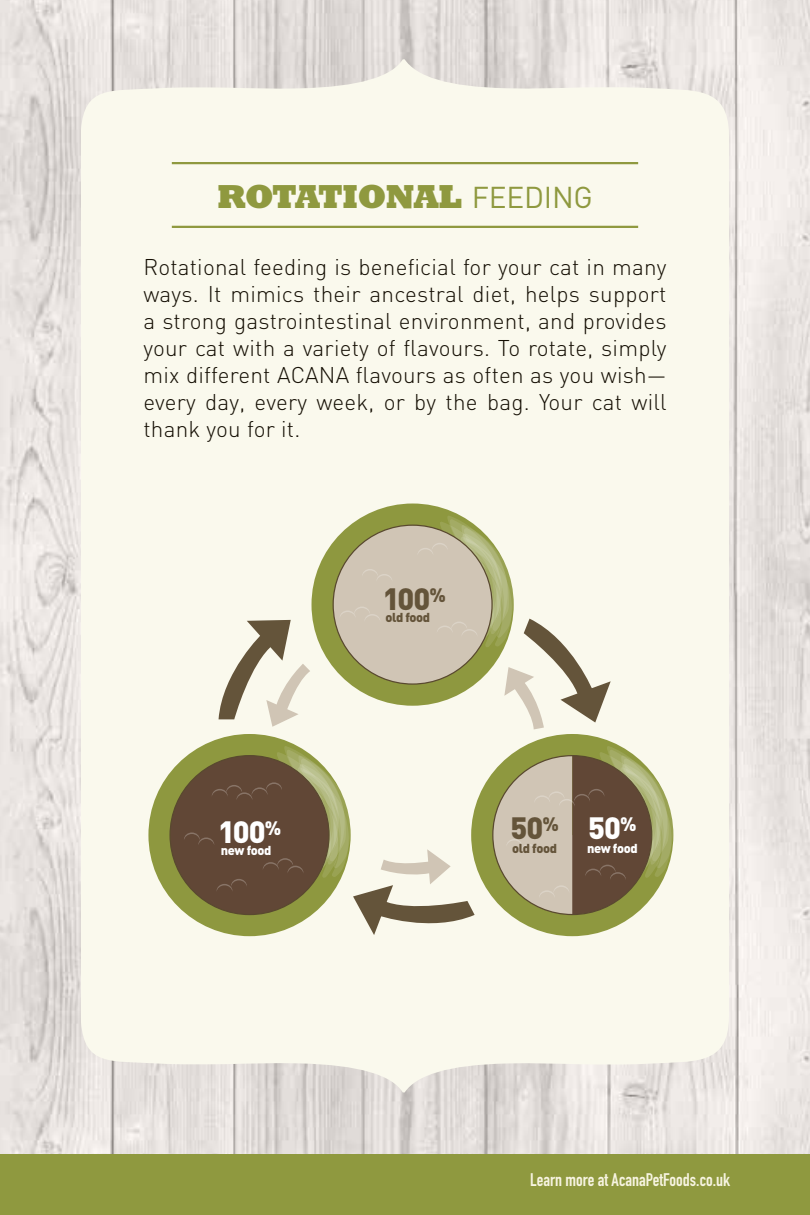
<style>
.page{position:relative;width:810px;height:1215px;background:#fff}
.page>*{position:absolute;margin:0;border:0;box-sizing:border-box;transform-origin:0 0}
.t1{font:800 33.75px "Rockwell Std";letter-spacing:-.035em;color:#8f993f}
.t2{font:900 30.38px "DIN";color:#fff}
.t3{font:900 30.38px "DIN";color:#64543a}
.t4{font:300 22.5px/27px "DIN";letter-spacing:.01em;color:#140e03;text-align:justify}
.t5{font:700 18px "DIN Condensed";color:#f7f4e1}
.t6{font:900 12.83px "DIN";letter-spacing:-.03em;color:#fff}
.t7{font:900 12.83px "DIN";letter-spacing:-.03em;color:#64543a}
.s1{font-family:"DIN";font-weight:400;font-size:29.7px}
</style>
<div class="page">
<img style="left:0;top:0;width:810px;height:1154px">
<svg style="left:81px;top:59px;width:648px;height:373px;background:#f8f6eb"></svg>
<div style="left:81px;top:432px;width:648px;height:660px;background:#faf9ed"></div>
<hr style="left:172px;top:226px;width:466px;height:2px;background:#8f993f">
<hr style="left:172px;top:162px;width:466px;height:2px;background:#8f993f">
<svg style="left:219px;top:620px;width:91px;height:107px;background:#d1ccbc"></svg>
<div style="left:312px;top:504px;width:202px;height:202px;background:#8e983f;border-radius:50%"></div>
<div style="left:333px;top:525px;width:159px;height:159px;background:#d0c5b5;border-radius:50%"></div>
<div style="left:148px;top:734px;width:203px;height:202px;background:#8e983f;border-radius:50%"></div>
<div style="left:170px;top:756px;width:159px;height:159px;background:#614736;border-radius:50%"></div>
<div style="left:471px;top:734px;width:202px;height:202px;background:#8e983f;border-radius:50%"></div>
<svg style="left:184px;top:746px;width:291px;height:189px"></svg>
<svg style="left:340px;top:607px;width:40px;height:13px"></svg>
<svg style="left:362px;top:569px;width:30px;height:10px"></svg>
<svg style="left:417px;top:516px;width:194px;height:213px"></svg>
<svg style="left:493px;top:746px;width:180px;height:169px"></svg>
<div style="left:0;top:1154px;width:810px;height:61px;background:#8f993f"></div>
<h1 class="t1" style="left:217px;top:177px;width:377px">ROTATIONAL <span class="s1">FEEDING</span></h1>
<p class="t4" style="left:143px;top:256px;width:525px">Rotational feeding is beneficial for your cat in many ways. It mimics their ancestral diet, helps support a strong gastrointestinal environment, and provides your cat with a variety of flavours. To rotate, simply mix different ACANA flavours as often as you wish— every day, every week, or by the bag. Your cat will thank you for it.</p>
<h2 class="t2" style="left:218px;top:815px;width:65px">100<sup>%</sup></h2>
<p class="t6" style="left:221px;top:843px;width:52px">new food</p>
<h2 class="t3" style="left:383px;top:582px;width:65px">100<sup>%</sup></h2>
<p class="t7" style="left:385px;top:610px;width:46px">old food</p>
<h2 class="t3" style="left:510px;top:811px;width:50px">50<sup>%</sup></h2>
<p class="t7" style="left:512px;top:841px;width:46px">old food</p>
<h2 class="t2" style="left:588px;top:811px;width:50px">50<sup>%</sup></h2>
<p class="t6" style="left:587px;top:841px;width:52px">new food</p>
<p class="t5" style="left:530px;top:1172px;width:202px">Learn more at AcanaPetFoods.co.uk</p>
</div>
